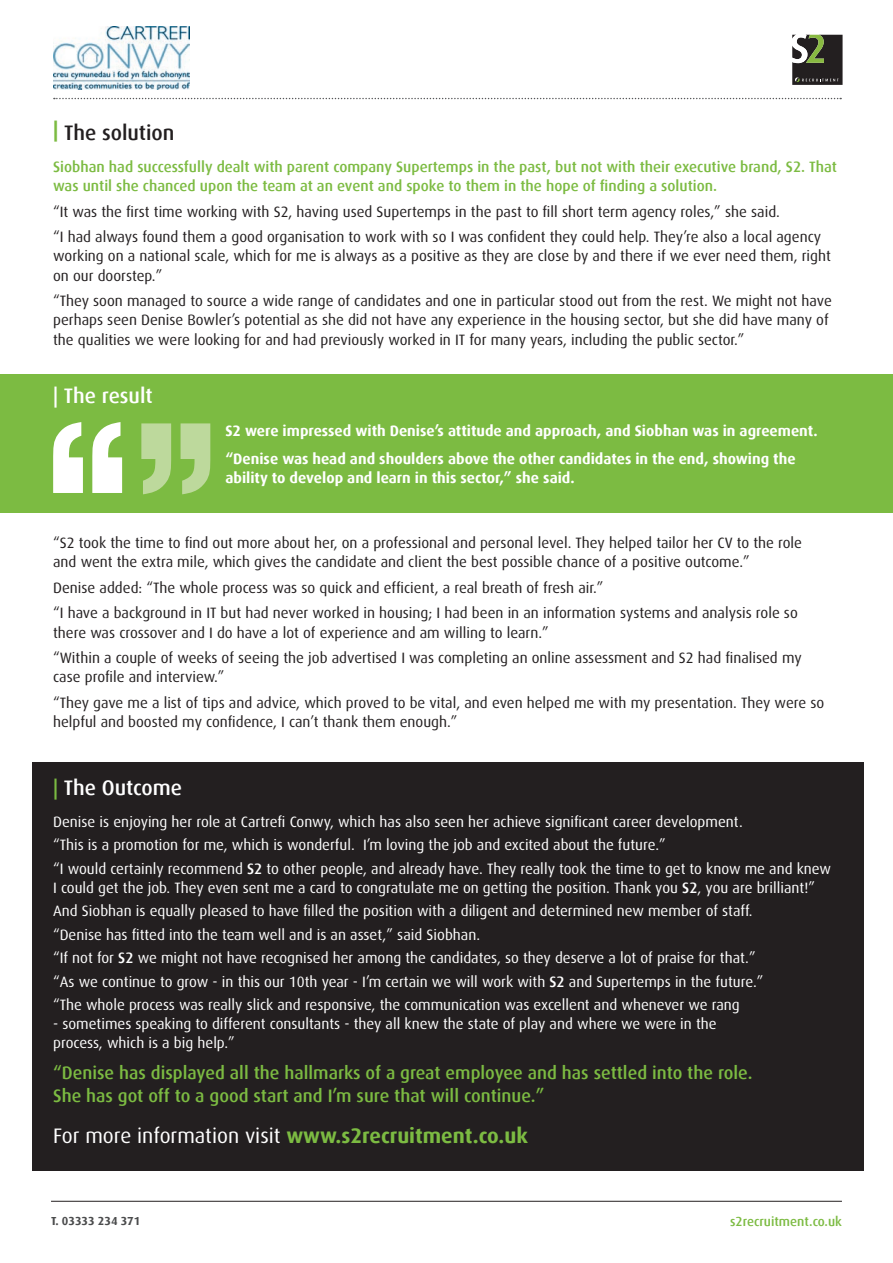
<style>
.page{position:relative;width:893px;height:1263px;background:#fff}
.page>*{position:absolute;margin:0;border:0;box-sizing:border-box;transform-origin:0 0}
.t1{font:21px "Dax";color:#fff}
.t2{font:500 21px "Dax";color:#fff}
.t3{font:500 21px "Dax";color:#231f20}
.t4{font:500 18px/22.5px "Dax";color:#7cbb42}
.t5{font:15px/19.2px "Dax";color:#231f20}
.t6{font:15px/23.4px "Dax";color:#fff}
.t7{font:700 15px/27.8px "Dax";color:#fff}
.t8{font:500 15px/19.2px "Dax";color:#7cbb42}
.t9{font:500 13.05px "Dax";color:#7cbb42}
.t10{font:700 11.7px "Dax";color:#4b4c4d}
.s1{font-weight:700;color:#7cbb42}
.s2{color:#7cbb42}
.s3{font-weight:500}
</style>
<div class="page">
<div style="left:32px;top:763px;width:831px;height:408px;background:#231f20"></div>
<div style="left:0;top:374px;width:893px;height:138px;background:#7cbb42"></div>
<hr style="left:51px;top:1201px;width:791px;height:1px;background:#231f20">
<svg style="left:53px;top:422px;width:69px;height:71px"></svg>
<svg style="left:141px;top:423px;width:69px;height:71px"></svg>
<svg style="left:54px;top:98px;width:787px;height:1px"></svg>
<svg style="left:792px;top:35px;width:50px;height:49px;background:#46473d"></svg>
<img style="left:53px;top:26px;width:137px;height:64px">
<h1 class="t3" style="left:53px;top:121px;width:123px"><span class="s1">|</span> The solution</h1>
<p class="t8" style="left:53px;top:157px;width:785px">Siobhan had successfully dealt with parent company Supertemps in the past, but not with their executive brand, S2. That was until she chanced upon the team at an event and spoke to them in the hope of finding a solution.</p>
<p class="t5" style="left:53px;top:199px;width:769px;line-height:25.7px">“It was the first time working with S2, having used Supertemps in the past to fill short term agency roles,” she said.<br>“I had always found them a good organisation to work with so I was confident they could help. They’re also a local agency</p>
<p class="t5" style="left:53px;top:247px;width:779px">working on a national scale, which for me is always as a positive as they are close by and there if we ever need them, right on our doorstep.”</p>
<p class="t5" style="left:53px;top:291px;width:780px">“They soon managed to source a wide range of candidates and one in particular stood out from the rest. We might not have perhaps seen Denise Bowler’s potential as she did not have any experience in the housing sector, but she did have many of the qualities we were looking for and had previously worked in IT for many years, including the public sector.”</p>
<h1 class="t2" style="left:53px;top:384px;width:101px">| The result</h1>
<p class="t7" style="left:225px;top:417px;width:594px">S2 were impressed with Denise’s attitude and approach, and Siobhan was in agreement. “Denise was head and shoulders above the other candidates in the end, showing the</p>
<p class="t7" style="left:225px;top:464px;width:351px">ability to develop and learn in this sector,” she said.</p>
<p class="t5" style="left:53px;top:533px;width:750px">“S2 took the time to find out more about her, on a professional and personal level. They helped tailor her CV to the role and went the extra mile, which gives the candidate and client the best possible chance of a positive outcome.”</p>
<p class="t5" style="left:53px;top:575px;width:746px;line-height:25.5px">Denise added: “The whole process was so quick and efficient, a real breath of fresh air.”<br>“I have a background in IT but had never worked in housing; I had been in an information systems and analysis role so</p>
<p class="t5" style="left:53px;top:620px;width:750px;line-height:25.5px">there was crossover and I do have a lot of experience and am willing to learn.”<br>“Within a couple of weeks of seeing the job advertised I was completing an online assessment and S2 had finalised my</p>
<p class="t5" style="left:53px;top:665px;width:773px;line-height:25.5px">case profile and interview.”<br>“They gave me a list of tips and advice, which proved to be vital, and even helped me with my presentation. They were so</p>
<p class="t5" style="left:53px;top:713px;width:406px">helpful and boosted my confidence, I can’t thank them enough.”</p>
<h1 class="t2" style="left:53px;top:776px;width:131px"><span class="s2">|</span> The Outcome</h1>
<p class="t6" style="left:53px;top:810px;width:779px">Denise is enjoying her role at Cartrefi Conwy, which has also seen her achieve significant career development.<br>“This is a promotion for me, which is wonderful. I’m loving the job and excited about the future.”<br>“I would certainly recommend <span class="s3">S2</span> to other people, and already have. They really took the time to get to know me and knew</p>
<p class="t6" style="left:53px;top:876px;width:764px">I could get the job. They even sent me a card to congratulate me on getting the position. Thank you <span class="s3">S2</span>, you are brilliant!” And Siobhan is equally pleased to have filled the position with a diligent and determined new member of staff.<br>“Denise has fitted into the team well and is an asset,” said Siobhan.<br>“If not for <span class="s3">S2</span> we might not have recognised her among the candidates, so they deserve a lot of praise for that.”<br>“As we continue to grow - in this our 10th year - I’m certain we will work with <span class="s3">S2</span> and Supertemps in the future.”<br>“The whole process was really slick and responsive, the communication was excellent and whenever we rang</p>
<p class="t6" style="left:53px;top:1014px;width:665px;line-height:19.2px">- sometimes speaking to different consultants - they all knew the state of play and where we were in the process, which is a big help.”</p>
<p class="t4" style="left:53px;top:1062px;width:701px">“Denise has displayed all the hallmarks of a great employee and has settled into the role.<br>She has got off to a good start and I’m sure that will continue.”</p>
<h1 class="t1" style="left:53px;top:1124px;width:476px">For more information visit <span class="s1">www.s2recruitment.co.uk</span></h1>
<p class="t10" style="left:51px;top:1214px;width:91px">T. 03333 234 371</p>
<p class="t9" style="left:730px;top:1214px;width:113px">s2recruitment.co.uk</p>
</div>
